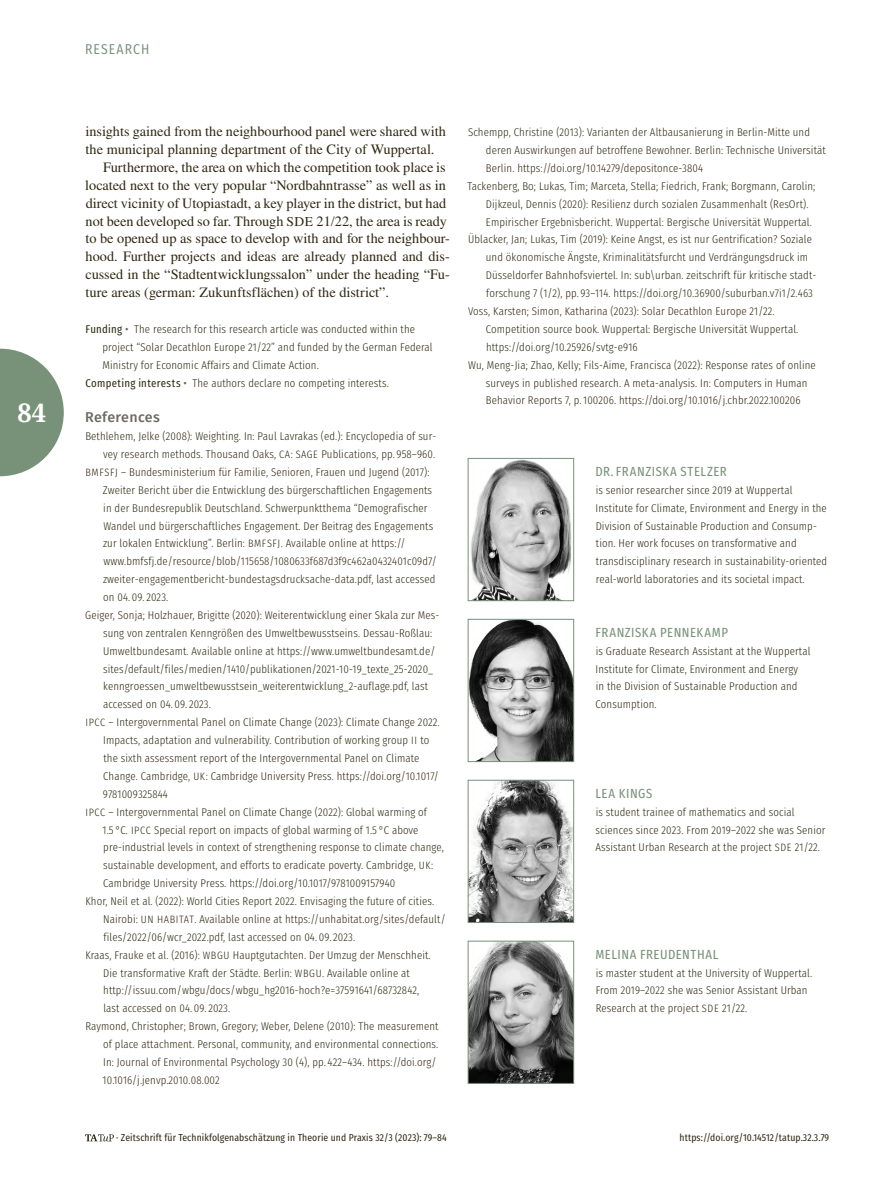
<style>
.page{position:relative;width:893px;height:1191px;background:#fff}
.page>*{position:absolute;margin:0;border:0;box-sizing:border-box;transform-origin:0 0}
.t1{font:700 25.5px "Droid Serif";color:#fff}
._10_1_GT{font:14.25px/17.9px "Nimbus Rom No 9 L";letter-spacing:.005em;color:#2f2912}
._18_00_Anhang_Literatur_Ue{font:500 14.25px "Fira Sans";letter-spacing:.02em;color:#6c6a63}
.t2{font:14.25px "Fira Sans Condensed";letter-spacing:.07em;color:#789179}
._19_00a_Anhang_Autor_Ue{font:13.2px "Fira Sans Condensed";letter-spacing:.04em;color:#789179}
._18_10_Anhang_Literatur_GThE{font:300 11.25px/17.9px "Fira Sans Condensed";letter-spacing:.01em;color:#2f2912}
._19_10_Anhang_Autor_GTO{font:300 11.25px/17.9px "Fira Sans Condensed";letter-spacing:.01em;color:#2f2912}
._17_22_Anhang_GThE_RunInHead{font:300 11.25px/17.9px "Fira Sans Condensed";letter-spacing:.01em;color:#2f2912}
.t3{font:10.05px "Fira Sans Condensed";letter-spacing:.01em;color:#2f2912}
.s1{font-size:13.5px}
.s2{font-weight:400}
.s3{font-weight:400;color:#6c6a63}
.s4{font-size:10.65px}
</style>
<div class="page">
<img style="left:471px;top:460px;width:101px;height:139px">
<div style="left:468px;top:458px;width:106px;height:143px;border:1px solid #789179"></div>
<img style="left:470px;top:621px;width:102px;height:139px">
<div style="left:468px;top:619px;width:106px;height:143px;border:1px solid #789179"></div>
<img style="left:470px;top:782px;width:102px;height:139px">
<div style="left:468px;top:780px;width:106px;height:143px;border:1px solid #789179"></div>
<img style="left:470px;top:942px;width:102px;height:139px">
<div style="left:468px;top:940px;width:106px;height:143px;border:1px solid #789179"></div>
<svg style="left:0;top:349px;width:64px;height:127px"></svg>
<svg style="left:85px;top:1134px;width:29px;height:7px"></svg>
<h1 class="t1" style="left:18px;top:397px;width:30px">84</h1>
<p class="t2" style="left:85px;top:36px;width:66px">RESEARCH</p>
<p class="_10_1_GT" style="left:85px;top:122px;width:362px">insights gained from the neighbourhood panel were shared with the municipal planning department of the City of Wuppertal.</p>
<p class="_10_1_GT" style="left:85px;top:158px;width:366px;text-indent:18px">Furthermore, the area on which the competition took place is located next to the very popular “Nordbahntrasse” as well as in direct vicinity of Utopiastadt, a key player in the district, but had not been developed so far. Through <span class="s1">SDE</span> 21/22, the area is ready to be opened up as space to develop with and for the neighbour&shy;hood. Further projects and ideas are already planned and dis&shy;cussed in the “Stadtentwicklungssalon” under the heading “Fu&shy;ture areas (german: Zukunftsflächen) of the district”.</p>
<p class="_17_22_Anhang_GThE_RunInHead" style="left:102px;top:319px;width:332px;text-indent:-17px"><span class="s2">Funding</span> <span class="s3">•</span> The research for this research article was conducted within the project “Solar Decathlon Europe 21/22” and funded by the German Federal<br>Ministry for Economic Affairs and Climate Action.</p>
<p class="_17_22_Anhang_GThE_RunInHead" style="left:85px;top:372px;width:305px"><span class="s2">Competing interests</span> <span class="s3">•</span> The authors declare no competing interests.</p>
<p class="_18_00_Anhang_Literatur_Ue" style="left:85px;top:406px;width:76px">References</p>
<p class="_18_10_Anhang_Literatur_GThE" style="left:85px;top:426px;width:353px;text-align:right">Bethlehem, Jelke (2008): Weighting. In: Paul Lavrakas (ed.): Encyclopedia of sur&shy;vey research methods. Thousand Oaks, <span class="s4">CA</span>: <span class="s4">SAGE</span> Publications, pp. 958–960.</p>
<p class="_18_10_Anhang_Literatur_GThE" style="left:103px;top:462px;width:335px;text-indent:-17px"><span class="s4">BMFSFJ</span> – Bundesministerium für Familie, Senioren, Frauen und Jugend (2017):<br>Zweiter Bericht über die Entwicklung des bürgerschaftlichen Engagements in der Bundesrepublik Deutschland. Schwerpunktthema “Demografischer Wandel und bürgerschaftliches Engagement. Der Beitrag des Engagements zur lokalen Entwicklung”. Berlin: <span class="s4">BMFSFJ</span>. Available online at https:// www.bmfsfj.de/resource/blob/115658/1080633f687d3f9c462a0432401c09d7/ zweiter-engagementbericht-bundestagsdrucksache-data.pdf, last accessed on 04. 09. 2023.</p>
<p class="_18_10_Anhang_Literatur_GThE" style="left:103px;top:605px;width:338px;text-indent:-18px">Geiger, Sonja; Holzhauer, Brigitte (2020): Weiterentwicklung einer Skala zur Mes&shy;sung von zentralen Kenngrößen des Umweltbewusstseins. Dessau-Roßlau:<br>Umweltbundesamt. Available online at https://www.umweltbundesamt.de/ sites/default/files/medien/1410/publikationen/2021-10-19_texte_25-2020_ kenngroessen_umweltbewusstsein_weiterentwicklung_2-auflage.pdf, last accessed on 04. 09. 2023.</p>
<p class="_18_10_Anhang_Literatur_GThE" style="left:103px;top:712px;width:338px;text-indent:-18px"><span class="s4">IPCC</span> – Intergovernmental Panel on Climate Change (2023): Climate Change 2022.<br>Impacts, adaptation and vulnerability. Contribution of working group <span class="s4">II</span> to the sixth assessment report of the Intergovernmental Panel on Climate Change. Cambridge, <span class="s4">UK</span>: Cambridge University Press. https://doi.org/10.1017/ 9781009325844</p>
<p class="_18_10_Anhang_Literatur_GThE" style="left:103px;top:801px;width:343px;text-indent:-17px"><span class="s4">IPCC</span> – Intergovernmental Panel on Climate Change (2022): Global warming of<br>1.5 °C. <span class="s4">IPCC</span> Special report on impacts of global warming of 1.5 °C above pre-industrial levels in context of strengthening response to climate change, sustainable development, and efforts to eradicate poverty. Cambridge, <span class="s4">UK</span>:<br>Cambridge University Press. https://doi.org/10.1017/9781009157940</p>
<p class="_18_10_Anhang_Literatur_GThE" style="left:103px;top:891px;width:344px;text-indent:-18px">Khor, Neil et al. (2022): World Cities Report 2022. Envisaging the future of cities.<br>Nairobi: <span class="s4">UN HABITAT</span>. Available online at https://unhabitat.org/sites/default/ files/2022/06/wcr_2022.pdf, last accessed on 04. 09. 2023.</p>
<p class="_18_10_Anhang_Literatur_GThE" style="left:103px;top:944px;width:329px;text-indent:-18px">Kraas, Frauke et al. (2016): <span class="s4">WBGU</span> Hauptgutachten. Der Umzug der Menschheit.<br>Die transformative Kraft der Städte. Berlin: <span class="s4">WBGU</span>. Available online at http://issuu.com/wbgu/docs/wbgu_hg2016-hoch?e=37591641/68732842, last accessed on 04. 09. 2023.</p>
<p class="_18_10_Anhang_Literatur_GThE" style="left:103px;top:1016px;width:337px;text-indent:-17px">Raymond, Christopher; Brown, Gregory; Weber, Delene (2010): The measurement of place attachment. Personal, community, and environmental connections.<br>In: Journal of Environmental Psychology 30 (4), pp. 422–434. https://doi.org/ 10.1016/j.jenvp.2010.08.002</p>
<p class="_18_10_Anhang_Literatur_GThE" style="left:486px;top:122px;width:341px;text-indent:-18px">Schempp, Christine (2013): Varianten der Altbausanierung in Berlin-Mitte und deren Auswirkungen auf betroffene Bewohner. Berlin: Technische Universität<br>Berlin. https://doi.org/10.14279/depositonce-3804</p>
<p class="_18_10_Anhang_Literatur_GThE" style="left:486px;top:176px;width:331px;text-indent:-18px">Tackenberg, Bo; Lukas, Tim; Marceta, Stella; Fiedrich, Frank; Borgmann, Carolin;<br>Dijkzeul, Dennis (2020): Resilienz durch sozialen Zusammenhalt (ResOrt).<br>Empirischer Ergebnisbericht. Wuppertal: Bergische Universität Wuppertal.</p>
<p class="_18_10_Anhang_Literatur_GThE" style="left:486px;top:229px;width:332px;text-indent:-18px">Üblacker, Jan; Lukas, Tim (2019): Keine Angst, es ist nur Gentrification? Soziale und ökonomische Ängste, Kriminalitätsfurcht und Verdrängungsdruck im Düsseldorfer Bahnhofsviertel. In: sub\urban. zeitschrift für kritische stadt&shy;forschung 7 (1/2), pp. 93–114. https://doi.org/10.36900/suburban.v7i1/2.463</p>
<p class="_18_10_Anhang_Literatur_GThE" style="left:486px;top:301px;width:314px;text-indent:-18px">Voss, Karsten; Simon, Katharina (2023): Solar Decathlon Europe 21/22.<br>Competition source book. Wuppertal: Bergische Universität Wuppertal. https://doi.org/10.25926/svtg-e916</p>
<p class="_18_10_Anhang_Literatur_GThE" style="left:486px;top:354px;width:331px;text-indent:-18px">Wu, Meng-Jia; Zhao, Kelly; Fils-Aime, Francisca (2022): Response rates of online surveys in published research. A meta-analysis. In: Computers in Human<br>Behavior Reports 7, p.100206. https://doi.org/10.1016/j.chbr.2022.100206</p>
<p class="_19_00a_Anhang_Autor_Ue" style="left:595px;top:459px;width:133px">DR. FRANZISKA STELZER</p>
<p class="_19_10_Anhang_Autor_GTO" style="left:596px;top:480px;width:233px">is senior researcher since 2019 at Wuppertal Institute for Climate, Environment and Energy in the Division of Sustainable Production and Consump&shy;tion. Her work focuses on transformative and transdisciplinary research in sustainability-oriented real-world laboratories and its societal impact.</p>
<p class="_19_00a_Anhang_Autor_Ue" style="left:595px;top:620px;width:134px">FRANZISKA PENNEKAMP</p>
<p class="_19_10_Anhang_Autor_GTO" style="left:596px;top:640px;width:216px">is Graduate Research Assistant at the Wuppertal Institute for Climate, Environment and Energy<br>in the Division of Sustainable Production and Consumption.</p>
<p class="_19_00a_Anhang_Autor_Ue" style="left:595px;top:781px;width:59px">LEA KINGS</p>
<p class="_19_10_Anhang_Autor_GTO" style="left:595px;top:801px;width:232px">is student trainee of mathematics and social sciences since 2023. From 2019–2022 she was Senior<br>Assistant Urban Research at the project <span class="s4">SDE</span> 21/22.</p>
<p class="_19_00a_Anhang_Autor_Ue" style="left:595px;top:942px;width:124px">MELINA FREUDENTHAL</p>
<p class="_19_10_Anhang_Autor_GTO" style="left:596px;top:962px;width:218px">is master student at the University of Wuppertal.<br>From 2019–2022 she was Senior Assistant Urban<br>Research at the project <span class="s4">SDE</span> 21/22.</p>
<p class="t3" style="left:116px;top:1128px;width:332px">· Zeitschrift für Technikfolgenabschätzung in Theorie und Praxis 32/3 (2023): 79–84</p>
<p class="t3" style="left:680px;top:1128px;width:151px">https://doi.org/10.14512/tatup.32.3.79</p>
</div>
